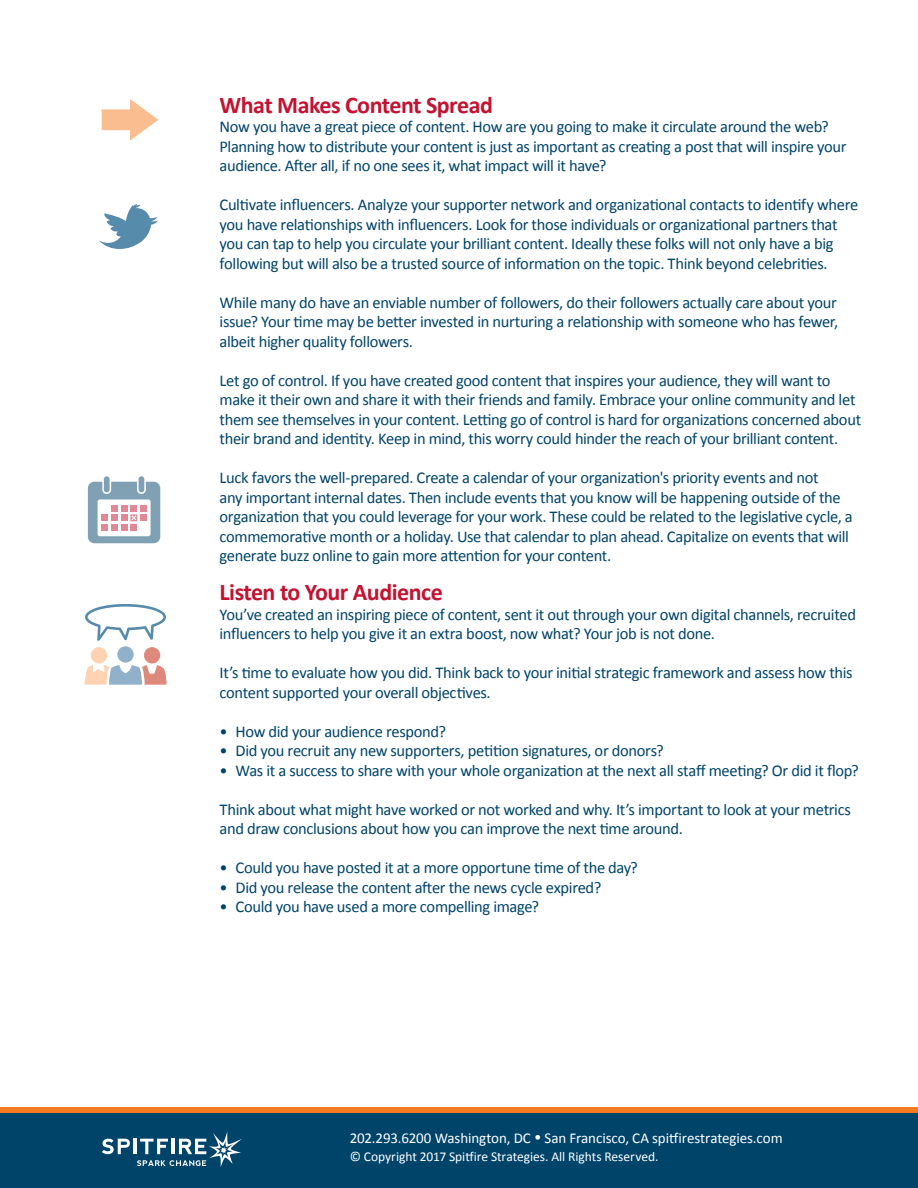
<style>
.page{position:relative;width:918px;height:1188px;background:#fff}
.page>*{position:absolute;margin:0;border:0;box-sizing:border-box;transform-origin:0 0}
.t1{font:700 24px "Calibri";letter-spacing:-.02em;color:#c41230}
.t2{font:16.5px/19.5px "Calibri";letter-spacing:-.02em;color:#00446a}
.t3{font:15px "Calibri";letter-spacing:-.01em;color:#fff}
.t4{font:13.5px "Calibri";letter-spacing:-.005em;color:#fff}
</style>
<div class="page">
<div style="left:0;top:1111px;width:918px;height:77px;background:#00446a"></div>
<div style="left:0;top:1107px;width:918px;height:6px;background:#f47b20"></div>
<svg style="left:85px;top:604px;width:81px;height:37px"></svg>
<svg style="left:85px;top:665px;width:82px;height:20px"></svg>
<div style="left:144px;top:647px;width:16px;height:17px;background:#df897c;border-radius:50%"></div>
<div style="left:91px;top:647px;width:16px;height:17px;background:#fdd3b1;border-radius:50%"></div>
<div style="left:117px;top:646px;width:17px;height:17px;background:#91b1ca;border-radius:50%"></div>
<svg style="left:102px;top:99px;width:56px;height:42px"></svg>
<svg style="left:99px;top:204px;width:59px;height:45px"></svg>
<div style="left:139px;top:476px;width:5px;height:16px;background:#80a1b4;border-radius:3px"></div>
<div style="left:104px;top:476px;width:6px;height:16px;background:#80a1b4;border-radius:3px"></div>
<svg style="left:88px;top:482px;width:72px;height:61px"></svg>
<div style="left:130px;top:524px;width:7px;height:7px;background:#e18897"></div>
<svg style="left:102px;top:1139px;width:28px;height:15px"></svg>
<hr style="left:133px;top:1139px;width:4px;height:15px;background:#fff">
<svg style="left:137px;top:1131px;width:105px;height:36px"></svg>
<h1 class="t1" style="left:220px;top:90px;width:275px">What Makes Content Spread</h1>
<p class="t2" style="left:220px;top:116px;width:629px">Now you have a great piece of content. How are you going to make it circulate around the web?<br>Planning how to distribute your content is just as important as creating a post that will inspire your audience. After all, if no one sees it, what impact will it have?</p>
<p class="t2" style="left:220px;top:194px;width:640px">Cultivate influencers. Analyze your supporter network and organizational contacts to identify where you have relationships with influencers. Look for those individuals or organizational partners that you can tap to help you circulate your brilliant content. Ideally these folks will not only have a big following but will also be a trusted source of information on the topic. Think beyond celebrities.</p>
<p class="t2" style="left:220px;top:292px;width:620px;text-align:justify">While many do have an enviable number of followers, do their followers actually care about your issue? Your time may be better invested in nurturing a relationship with someone who has fewer, albeit higher quality followers.</p>
<p class="t2" style="left:220px;top:370px;width:643px">Let go of control. If you have created good content that inspires your audience, they will want to make it their own and share it with their friends and family. Embrace your online community and let them see themselves in your content. Letting go of control is hard for organizations concerned about their brand and identity. Keep in mind, this worry could hinder the reach of your brilliant content.</p>
<p class="t2" style="left:220px;top:467px;width:635px">Luck favors the well-prepared. Create a calendar of your organization's priority events and not<br>any important internal dates. Then include events that you know will be happening outside of the organization that you could leverage for your work. These could be related to the legislative cycle, a commemorative month or a holiday. Use that calendar to plan ahead. Capitalize on events that will generate buzz online to gain more attention for your content.</p>
<h1 class="t1" style="left:220px;top:577px;width:225px">Listen to Your Audience</h1>
<p class="t2" style="left:220px;top:603px;width:638px">You’ve created an inspiring piece of content, sent it out through your own digital channels, recruited influencers to help you give it an extra boost, now what? Your job is not done.</p>
<p class="t2" style="left:220px;top:662px;width:635px">It’s time to evaluate how you did. Think back to your initial strategic framework and assess how this content supported your overall objectives.</p>
<p class="t2" style="left:220px;top:721px;width:228px">• How did your audience respond?</p>
<p class="t2" style="left:220px;top:740px;width:446px">• Did you recruit any new supporters, petition signatures, or donors?</p>
<p class="t2" style="left:220px;top:760px;width:641px">• Was it a success to share with your whole organization at the next all staff meeting? Or did it flop?</p>
<p class="t2" style="left:220px;top:799px;width:633px">Think about what might have worked or not worked and why. It’s important to look at your metrics and draw conclusions about how you can improve the next time around.</p>
<p class="t2" style="left:220px;top:857px;width:420px">• Could you have posted it at a more opportune time of the day?</p>
<p class="t2" style="left:220px;top:877px;width:383px">• Did you release the content after the news cycle expired?</p>
<p class="t2" style="left:220px;top:896px;width:321px">• Could you have used a more compelling image?</p>
<p class="t3" style="left:350px;top:1129px;width:434px">202.293.6200 Washington, DC • San Francisco, CA spitfirestrategies.com</p>
<p class="t4" style="left:350px;top:1149px;width:310px">© Copyright 2017 Spitfire Strategies. All Rights Reserved.</p>
</div>
